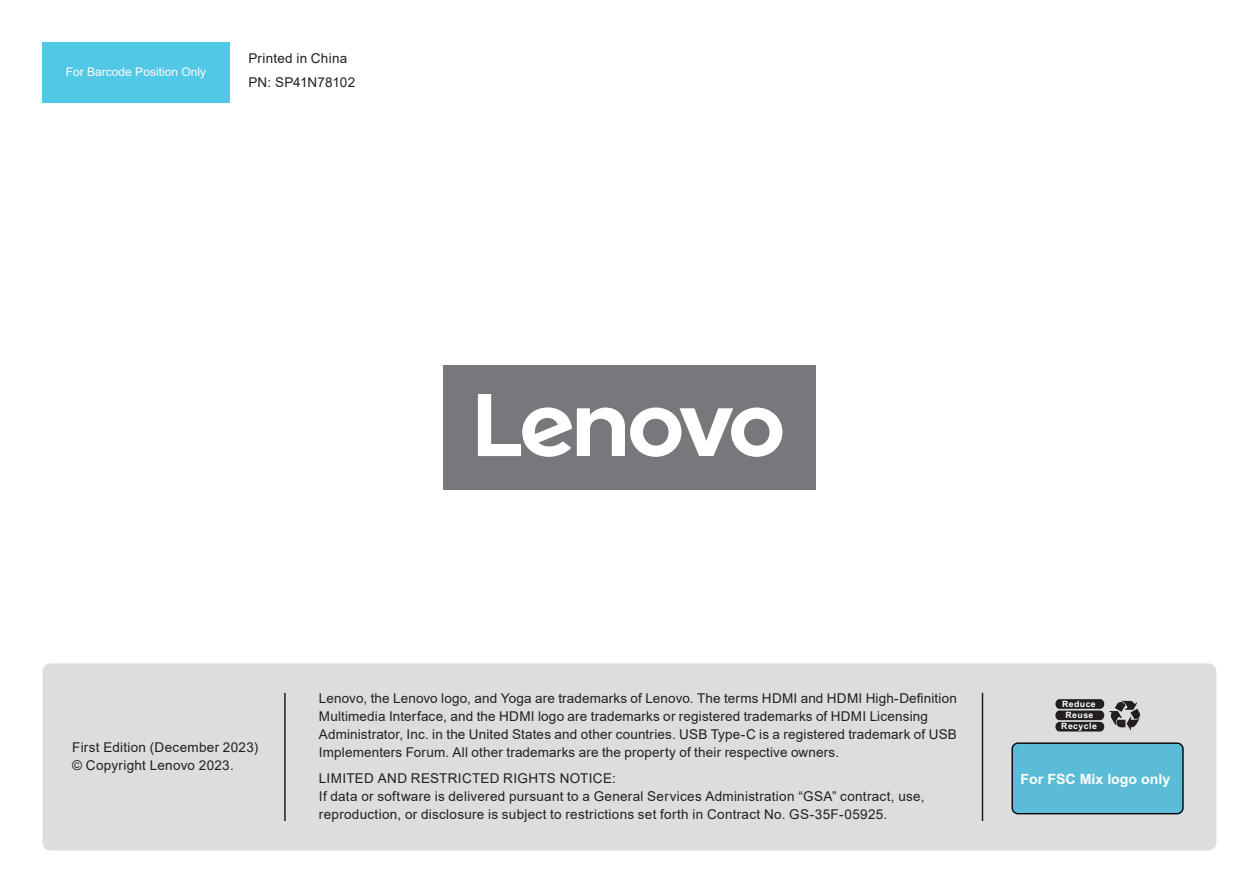
<style>
.page{position:relative;width:1259px;height:893px;background:#fff}
.page>*{position:absolute;margin:0;border:0;box-sizing:border-box;transform-origin:0 0}
.t1{font:700 14.1px "Arial";color:#fff}
.body_info{font:13.5px/18px "Arial";letter-spacing:.015em;color:#231f20}
.table_info{font:13.5px "Arial";letter-spacing:.015em;color:#231f20}
.t2{font:12px "Arial";color:#fff}
.t3{font:700 8.7px/11.1px "Arial";letter-spacing:.05em;color:#fff;text-align:center}
</style>
<div class="page">
<div style="left:43px;top:663px;width:1173px;height:187px;background:#dcdddf;border-radius:9px"></div>
<hr style="left:284px;top:693px;width:2px;height:128px;background:#231f20">
<hr style="left:981px;top:693px;width:2px;height:128px;background:#231f20">
<div style="left:1012px;top:743px;width:171px;height:71px;background:#5abcd6;border-radius:6px"></div>
<div style="left:1011px;top:742px;width:172px;height:72px;border:1px solid #070304;border-radius:6px"></div>
<div style="left:1055px;top:699px;width:49px;height:10px;background:#231f20;border-radius:4px"></div>
<div style="left:1055px;top:710px;width:49px;height:10px;background:#231f20;border-radius:4px"></div>
<div style="left:1055px;top:722px;width:49px;height:9px;background:#231f20;border-radius:4px"></div>
<svg style="left:1109px;top:701px;width:31px;height:30px"></svg>
<div style="left:43px;top:43px;width:187px;height:60px;background:#51c8e6"></div>
<div style="left:443px;top:366px;width:372px;height:124px;background:#76787b"></div>
<svg style="left:478px;top:394px;width:304px;height:63px"></svg>
<p class="t2" style="left:66px;top:64px;width:142px">For Barcode Position Only</p>
<p class="table_info" style="left:248px;top:49px;width:100px">Printed in China</p>
<p class="table_info" style="left:248px;top:73px;width:108px">PN: SP41N78102</p>
<p class="body_info" style="left:72px;top:738px;width:187px">First Edition (December 2023)</p>
<p class="body_info" style="left:72px;top:756px;width:163px">© Copyright Lenovo 2023.</p>
<p class="body_info" style="left:319px;top:689px;width:639px">Lenovo, the Lenovo logo, and Yoga are trademarks of Lenovo. The terms HDMI and HDMI High-Definition Multimedia Interface, and the HDMI logo are trademarks or registered trademarks of HDMI Licensing Administrator, Inc. in the United States and other countries. USB Type-C is a registered trademark of USB Implementers Forum. All other trademarks are the property of their respective owners.</p>
<p class="body_info" style="left:319px;top:769px;width:298px">LIMITED AND RESTRICTED RIGHTS NOTICE:</p>
<p class="body_info" style="left:319px;top:787px;width:607px">If data or software is delivered pursuant to a General Services Administration “GSA” contract, use, reproduction, or disclosure is subject to restrictions set forth in Contract No. GS-35F-05925.</p>
<p class="t3" style="left:1061px;top:698px;width:37px">Reduce<br>Reuse<br>Recycle</p>
<p class="t1" style="left:1020px;top:769px;width:151px">For FSC Mix logo only</p>
</div>
